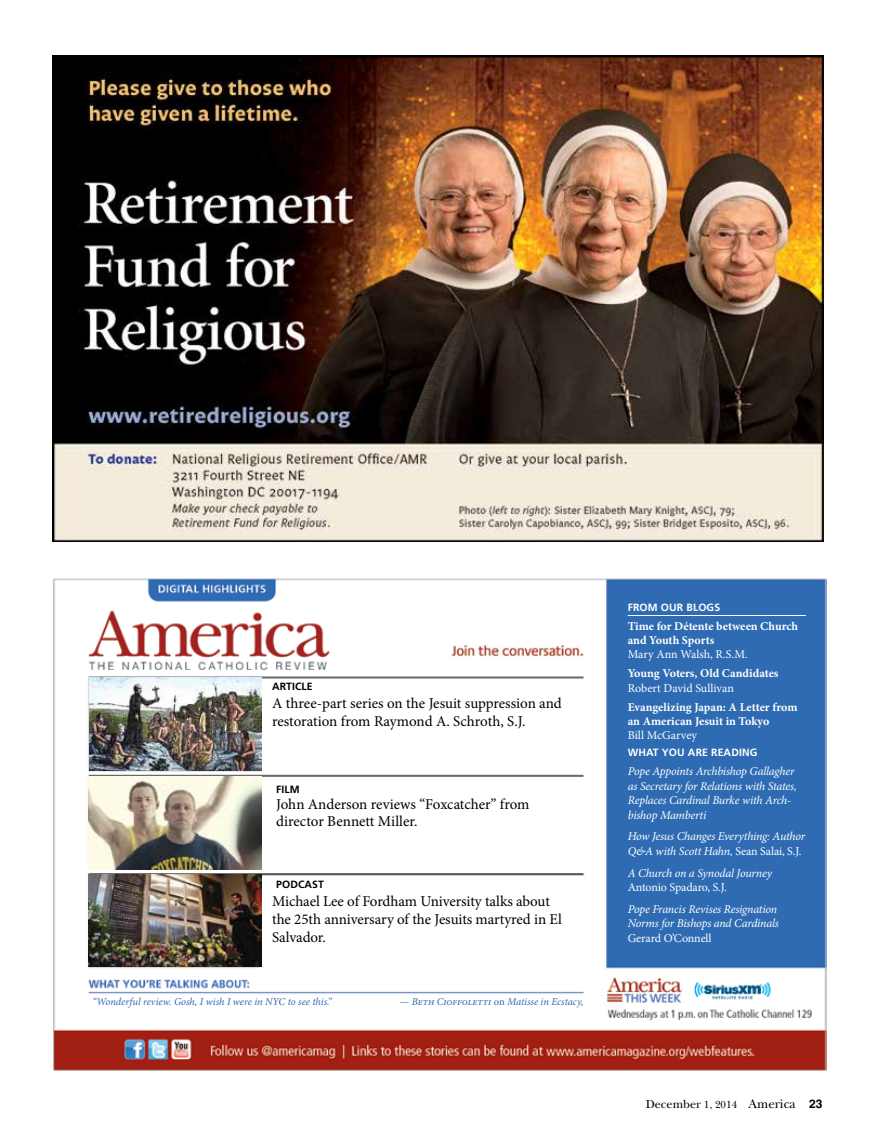
<style>
.page{position:relative;width:878px;height:1134px;background:#fff}
.page>*{position:absolute;margin:0;border:0;box-sizing:border-box;transform-origin:0 0}
.t1{font:15px/18px "Minion Pro";letter-spacing:-.005em;color:#000}
.t2{font:italic 12px/14.4px "Minion Pro";letter-spacing:-.02em;color:#fff}
.t3{font:700 12px/14.4px "Minion Pro";letter-spacing:-.005em;color:#fff}
.t4{font:12px "Minion Pro";letter-spacing:-.005em;color:#fff}
.t5{font:12px "New Baskerville ITC";color:#000}
.t6{font:italic 10.5px "Minion Pro";letter-spacing:-.005em;color:#2e6ab4}
.t7{font:700 10.5px "Frutiger";letter-spacing:.01em;color:#fff}
.t8{font:700 10.5px "Frutiger";color:#000}
.s1{font-style:normal}
.s2{font-size:10.5px}
.s3{font-size:12.75px}
.s4{font-family:"Helvetica LT Std";font-weight:700}
</style>
<div class="page">
<img style="left:53px;top:578px;width:773px;height:493px">
<hr style="left:627px;top:615px;width:178px;height:1px;background:#fff">
<img style="left:89px;top:678px;width:172px;height:92px">
<img style="left:88px;top:777px;width:173px;height:92px">
<img style="left:88px;top:874px;width:173px;height:93px">
<img style="left:53px;top:56px;width:770px;height:486px">
<p class="t8" style="left:272px;top:680px;width:7px">ARTI</p>
<p class="t8" style="left:295px;top:680px;width:13px">CLE</p>
<p class="t1" style="left:272px;top:694px;width:291px">A three-part series on the Jesuit suppression and restoration from Raymond A. Schroth, S.J.</p>
<p class="t8" style="left:276px;top:783px;width:7px">FILM</p>
<p class="t1" style="left:276px;top:796px;width:255px;line-height:16.5px">John Anderson reviews “Foxcatcher” from director Bennett Miller.</p>
<p class="t8" style="left:276px;top:878px;width:36px">PODCAST</p>
<p class="t1" style="left:272px;top:892px;width:291px">Michael Lee of Fordham University talks about the 25th anniversary of the Jesuits martyred in El<br>Salvador.</p>
<p class="t6" style="left:92px;top:995px;width:241px">“Wonderful review. Gosh, I wish I were in NYC to see this.”</p>
<p class="t6" style="left:400px;top:995px;width:185px">— Beth Cioffoletti <span class="s1">on</span> Matisse in Ecstacy,</p>
<p class="t7" style="left:627px;top:601px;width:94px">FROM OUR BLOGS</p>
<p class="t3" style="left:627px;top:618px;width:172px">Time for Détente between Church and Youth Sports</p>
<p class="t4" style="left:627px;top:646px;width:122px">Mary Ann Walsh, R.S.M.</p>
<p class="t3" style="left:627px;top:666px;width:152px">Young Voters, Old Candidates</p>
<p class="t4" style="left:627px;top:680px;width:108px">Robert David Sullivan</p>
<p class="t3" style="left:627px;top:699px;width:171px">Evangelizing Japan: A Letter from an American Jesuit in Tokyo</p>
<p class="t4" style="left:627px;top:727px;width:71px">Bill McGarvey</p>
<p class="t7" style="left:627px;top:747px;width:131px">WHAT YOU ARE READING</p>
<p class="t2" style="left:627px;top:764px;width:171px">Pope Appoints Archbishop Gallagher as Secretary for Relations with States,<br>Replaces Cardinal Burke with Arch&shy;bishop Mamberti</p>
<p class="t2" style="left:627px;top:829px;width:179px">How Jesus Changes Everything: Author<br>Q&amp;A with Scott Hahn, <span class="s1">Sean Salai, S.J.</span></p>
<p class="t2" style="left:627px;top:866px;width:146px">A Church on a Synodal Journey</p>
<p class="t4" style="left:627px;top:879px;width:101px">Antonio Spadaro, S.J.</p>
<p class="t2" style="left:627px;top:902px;width:153px">Pope Francis Revises Resignation<br>Norms for Bishops and Cardinals</p>
<p class="t4" style="left:627px;top:930px;width:85px">Gerard O’Connell</p>
<p class="t5" style="left:646px;top:1097px;width:178px">December <span class="s2">1, 2014</span> <span class="s3">America</span> <span class="s4">23</span></p>
</div>
